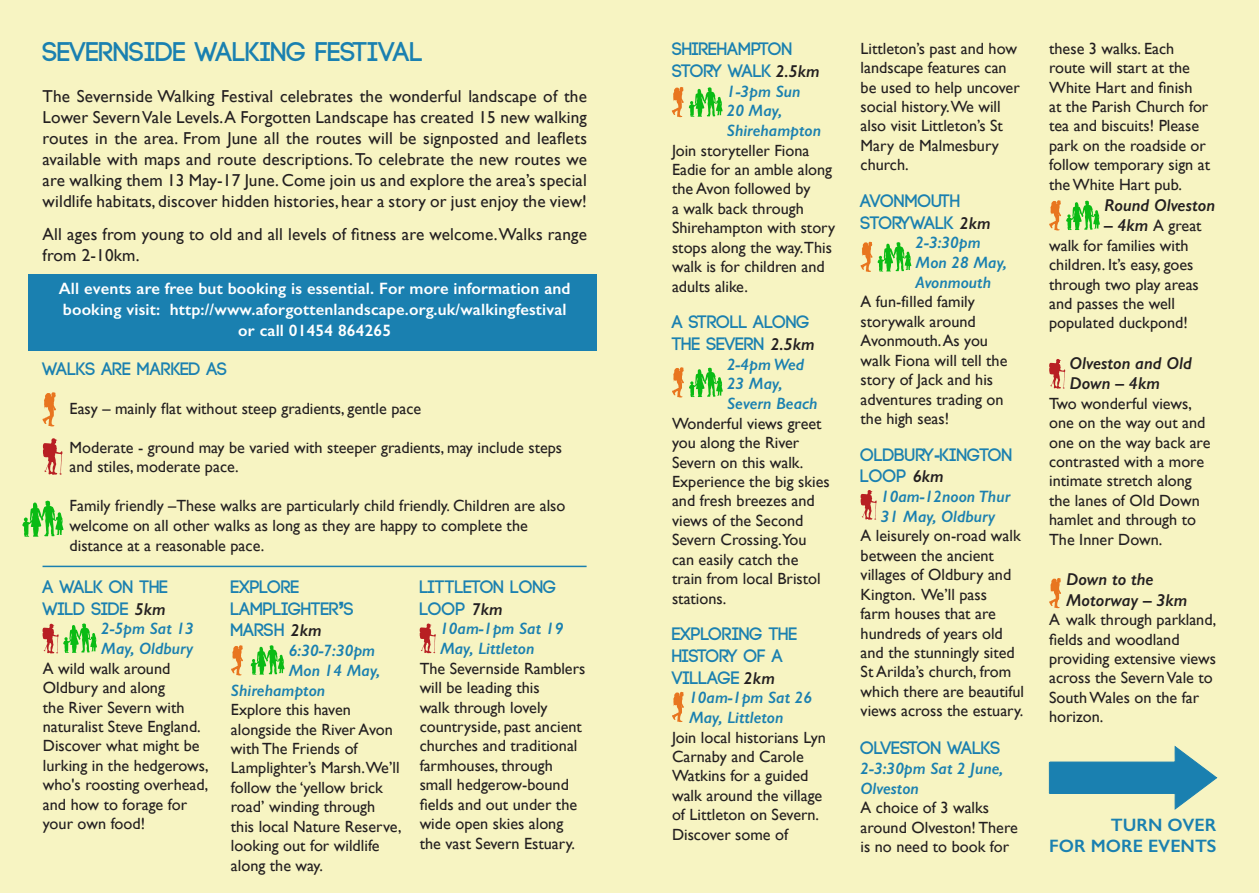
<style>
.page{position:relative;width:1259px;height:893px;background:#f7f4c2}
.page>*{position:absolute;margin:0;border:0;box-sizing:border-box;transform-origin:0 0}
.t1{font:700 27px "Code";color:#1a80b0}
.t2{font:700 18px/21.6px "Code";color:#1a80b0}
.t3{font:600 18px "Gill Sans";color:#1a80b0}
.t4{font:17.25px/21px "Gill Sans";letter-spacing:.01em;color:#231f20;text-align:justify}
.t5{font:italic 600 17.25px/20.7px "Gill Sans";color:#231f20}
.t6{font:italic 600 16.5px/19.8px "Gill Sans";color:#1a80b0}
.t7{font:600 16.5px/21px "Gill Sans";letter-spacing:.01em;color:#fff}
.t8{font:16.2px/19.5px "Gill Sans";color:#231f20}
.s1{font-family:"Gill Sans";font-weight:600;font-style:italic;font-size:17.25px;color:#231f20}
.s2{font-family:"Arial";font-weight:900}
.s3{font-family:"Arial"}
.s4{font-weight:600;font-style:italic;font-size:17.25px}
</style>
<div class="page">
<div style="left:28px;top:274px;width:568px;height:76px;background:#1a80b0"></div>
<hr style="left:43px;top:566px;width:543px;height:1px;background:#1a80b0">
<svg style="left:43px;top:392px;width:13px;height:34px"></svg>
<svg style="left:43px;top:438px;width:20px;height:37px"></svg>
<svg style="left:22px;top:501px;width:41px;height:36px"></svg>
<svg style="left:42px;top:623px;width:55px;height:31px"></svg>
<svg style="left:231px;top:645px;width:12px;height:30px"></svg>
<svg style="left:419px;top:623px;width:17px;height:30px"></svg>
<svg style="left:672px;top:87px;width:50px;height:30px"></svg>
<svg style="left:672px;top:367px;width:51px;height:30px"></svg>
<svg style="left:672px;top:692px;width:12px;height:30px"></svg>
<svg style="left:860px;top:242px;width:51px;height:30px"></svg>
<svg style="left:860px;top:490px;width:16px;height:30px"></svg>
<svg style="left:1049px;top:200px;width:51px;height:30px"></svg>
<svg style="left:1049px;top:359px;width:16px;height:30px"></svg>
<svg style="left:1049px;top:578px;width:12px;height:30px"></svg>
<svg style="left:1049px;top:746px;width:168px;height:64px"></svg>
<svg style="left:251px;top:645px;width:33px;height:30px"></svg>
<p class="t1" style="left:43px;top:38px;width:382px">SEVERNSIDE WALKING FESTIVAL</p>
<p class="t4" style="left:43px;top:85px;width:546px">The Severnside Walking Festival celebrates the wonderful landscape of the Lower Severn Vale Levels. A Forgotten Landscape has created 15 new walking routes in the area. From June all the routes will be signposted and leaflets available with maps and route descriptions. To celebrate the new routes we are walking them 13 May-17 June. Come join us and explore the area’s special wildlife habitats, discover hidden histories, hear a story or just enjoy the view!</p>
<p class="t4" style="left:43px;top:223px;width:546px">All ages from young to old and all levels of fitness are welcome. Walks range from 2-10km.</p>
<p class="t7" style="left:59px;top:278px;width:513px">All events are free but booking is essential. For more information and booking visit: http://www.aforgottenlandscape.org.uk/walkingfestival</p>
<p class="t7" style="left:238px;top:320px;width:154px">or call 01454 864265</p>
<p class="t2" style="left:43px;top:359px;width:186px">WALKS ARE MARKED AS</p>
<p class="t8" style="left:70px;top:399px;width:353px">Easy – mainly flat without steep gradients, gentle pace</p>
<p class="t8" style="left:70px;top:437px;width:494px">Moderate - ground may be varied with steeper gradients, may include steps</p>
<p class="t8" style="left:70px;top:457px;width:171px">and stiles, moderate pace.</p>
<p class="t8" style="left:70px;top:496px;width:497px">Family friendly –These walks are particularly child friendly. Children are also</p>
<p class="t8" style="left:70px;top:515px;width:460px">welcome on all other walks as long as they are happy to complete the</p>
<p class="t8" style="left:70px;top:536px;width:196px">distance at a reasonable pace.</p>
<p class="t2" style="left:43px;top:577px;width:127px">A WALK ON THE<br>WILD SIDE <span class="s1">5km</span></p>
<p class="t6" style="left:101px;top:619px;width:94px">2-5pm Sat 13<br>May, Oldbury</p>
<p class="t8" style="left:43px;top:658px;width:167px">A wild walk around<br>Oldbury and along<br>the River Severn with naturalist Steve England.<br>Discover what might be lurking in the hedgerows, who's roosting overhead, and how to forage for your own food!</p>
<p class="t2" style="left:231px;top:577px;width:124px">EXPLORE<br>LAMPLIGHTER<span class="s2">’</span>S<br>MARSH <span class="s1">2km</span></p>
<p class="t6" style="left:289px;top:640px;width:88px">6:30-7:30pm</p>
<p class="t6" style="left:289px;top:660px;width:93px">Mon 14 May,</p>
<p class="t6" style="left:231px;top:680px;width:96px">Shirehampton</p>
<p class="t8" style="left:231px;top:700px;width:172px">Explore this haven alongside the River Avon with The Friends of<br>Lamplighter’s Marsh.We’ll follow the ‘yellow brick road’ winding through this local Nature Reserve, looking out for wildlife along the way.</p>
<p class="t2" style="left:420px;top:577px;width:138px">LITTLETON LONG<br>LOOP <span class="s1">7km</span></p>
<p class="t6" style="left:440px;top:619px;width:125px">10am-1pm Sat 19<br>May, Littleton</p>
<p class="t8" style="left:420px;top:658px;width:167px">The Severnside Ramblers will be leading this<br>walk through lovely countryside, past ancient churches and traditional farmhouses, through small hedgerow-bound fields and out under the wide open skies along the vast Severn Estuary.</p>
<p class="t2" style="left:672px;top:39px;width:149px">SHIREHAMPTON<br>STORY WALK <span class="s1">2.5km</span></p>
<p class="t6" style="left:727px;top:81px;width:96px">1-3pm Sun<br>20 May,<br>Shirehampton</p>
<p class="t8" style="left:672px;top:140px;width:165px">Join storyteller Fiona<br>Eadie for an amble along the Avon followed by<br>a walk back through<br>Shirehampton with story stops along the way.This walk is for children and adults alike.</p>
<p class="t2" style="left:672px;top:312px;width:144px">A STROLL ALONG<br>THE SEVERN <span class="s1">2.5km</span></p>
<p class="t6" style="left:727px;top:354px;width:79px">2-4pm Wed</p>
<p class="t6" style="left:727px;top:374px;width:57px">23 May,</p>
<p class="t6" style="left:727px;top:394px;width:92px">Severn Beach</p>
<p class="t8" style="left:672px;top:413px;width:159px">Wonderful views greet you along the River<br>Severn on this walk.<br>Experience the big skies and fresh breezes and views of the Second<br>Severn Crossing.You can easily catch the train from local Bristol stations.</p>
<p class="t2" style="left:672px;top:624px;width:127px">EXPLORING THE<br>HISTORY OF A<br>VILLAGE <span class="s1">2km</span></p>
<p class="t6" style="left:689px;top:688px;width:125px">10am-1pm Sat 26<br>May, Littleton</p>
<p class="t8" style="left:672px;top:727px;width:155px">Join local historians Lyn<br>Carnaby and Carole<br>Watkins for a guided walk around the village of Littleton on Severn.<br>Discover some of</p>
<p class="t8" style="left:860px;top:38px;width:161px">Littleton’s past and how landscape features can be used to help uncover social history.We will also visit Littleton’s St<br>Mary de Malmesbury church.</p>
<p class="t2" style="left:860px;top:191px;width:132px">AVONMOUTH<br>STORYWALK <span class="s1">2km</span></p>
<p class="t6" style="left:915px;top:233px;width:93px">2-3:30pm<br>Mon 28 May,<br>Avonmouth</p>
<p class="t8" style="left:860px;top:292px;width:148px">A fun-filled family storywalk around<br>Avonmouth. As you walk Fiona will tell the story of Jack and his adventures trading on the high seas!</p>
<p class="t2" style="left:860px;top:444px;width:153px">OLDBURY<span class="s3">-</span>KINGTON<br>LOOP <span class="s1">6km</span></p>
<p class="t6" style="left:881px;top:486px;width:131px">10am-12noon Thur<br>31 May, Oldbury</p>
<p class="t8" style="left:860px;top:526px;width:165px">A leisurely on-road walk between the ancient villages of Oldbury and<br>Kington. We’ll pass<br>farm houses that are hundreds of years old and the stunningly sited<br>St Arilda’s church, from which there are beautiful views across the estuary.</p>
<p class="t2" style="left:860px;top:738px;width:141px">OLVESTON WALKS</p>
<p class="t6" style="left:860px;top:759px;width:144px">2-3:30pm Sat 2 June,<br>Olveston</p>
<p class="t8" style="left:860px;top:798px;width:159px">A choice of 3 walks around Olveston! There is no need to book for</p>
<p class="t8" style="left:1049px;top:38px;width:162px">these 3 walks. Each route will start at the<br>White Hart and finish<br>at the Parish Church for tea and biscuits! Please park on the roadside or follow temporary sign at the White Hart pub.</p>
<p class="t5" style="left:1104px;top:194px;width:112px">Round Olveston</p>
<p class="t8" style="left:1049px;top:216px;width:154px;text-indent:55px"><span class="s4">– 4km</span> A great walk for families with children. It’s easy, goes through two play areas and passes the well populated duckpond!</p>
<p class="t5" style="left:1069px;top:352px;width:124px">Olveston and Old<br>Down – 4km</p>
<p class="t8" style="left:1049px;top:393px;width:163px">Two wonderful views, one on the way out and one on the way back are contrasted with a more intimate stretch along the lanes of Old Down hamlet and through to<br>The Inner Down.</p>
<p class="t5" style="left:1066px;top:569px;width:123px">Down to the<br>Motorway – 3km</p>
<p class="t8" style="left:1049px;top:610px;width:169px">A walk through parkland, fields and woodland providing extensive views across the Severn Vale to<br>South Wales on the far horizon.</p>
<p class="t3" style="left:1111px;top:814px;width:107px">TURN OVER</p>
<p class="t3" style="left:1049px;top:835px;width:169px">FOR MORE EVENTS</p>
</div>
